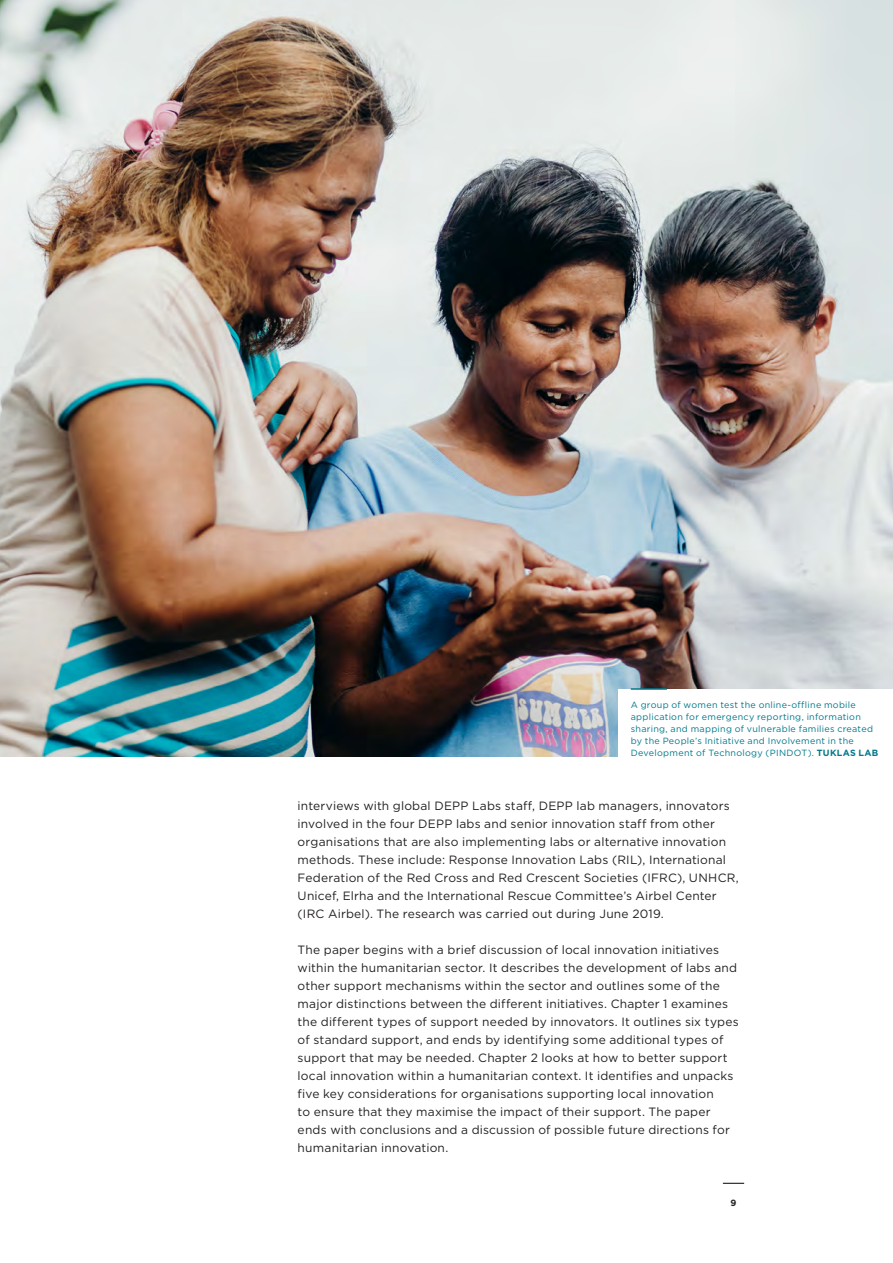
<style>
.page{position:relative;width:893px;height:1263px;background:#fff}
.page>*{position:absolute;margin:0;border:0;box-sizing:border-box;transform-origin:0 0}
.t1{font:12px/18px "Gotham";letter-spacing:.015em;color:#231f20}
.Captions{font:9px/12px "Gotham";letter-spacing:.03em;color:#00798b}
.t2{font:700 9px "Gotham";color:#231f20}
.s1{font-weight:700}
</style>
<div class="page">
<svg style="left:723px;top:1183px;width:21px;height:1px"></svg>
<img style="left:0;top:0;width:893px;height:756px">
<div style="left:618px;top:689px;width:275px;height:71px;background:#fff"></div>
<hr style="left:631px;top:688px;width:36px;height:2px;background:#00798b">
<p class="Captions" style="left:631px;top:699px;width:249px">A group of women test the online-offline mobile application for emergency reporting, information sharing, and mapping of vulnerable families created by the People’s Initiative and Involvement in the Development of Technology (PINDOT). <span class="s1">TUKLAS LAB</span></p>
<p class="t1" style="left:298px;top:797px;width:443px">interviews with global DEPP Labs staff, DEPP lab managers, innovators involved in the four DEPP labs and senior innovation staff from other organisations that are also implementing labs or alternative innovation methods. These include: Response Innovation Labs (RIL), International Federation of the Red Cross and Red Crescent Societies (IFRC), UNHCR, Unicef, Elrha and the International Rescue Committee’s Airbel Center (IRC Airbel). The research was carried out during June 2019.</p>
<p class="t1" style="left:298px;top:941px;width:442px">The paper begins with a brief discussion of local innovation initiatives within the humanitarian sector. It describes the development of labs and other support mechanisms within the sector and outlines some of the major distinctions between the different initiatives. Chapter 1 examines the different types of support needed by innovators. It outlines six types of standard support, and ends by identifying some additional types of support that may be needed. Chapter 2 looks at how to better support local innovation within a humanitarian context. It identifies and unpacks five key considerations for organisations supporting local innovation<br>to ensure that they maximise the impact of their support. The paper ends with conclusions and a discussion of possible future directions for humanitarian innovation.</p>
<p class="t2" style="left:730px;top:1198px;width:7px">9</p>
</div>
